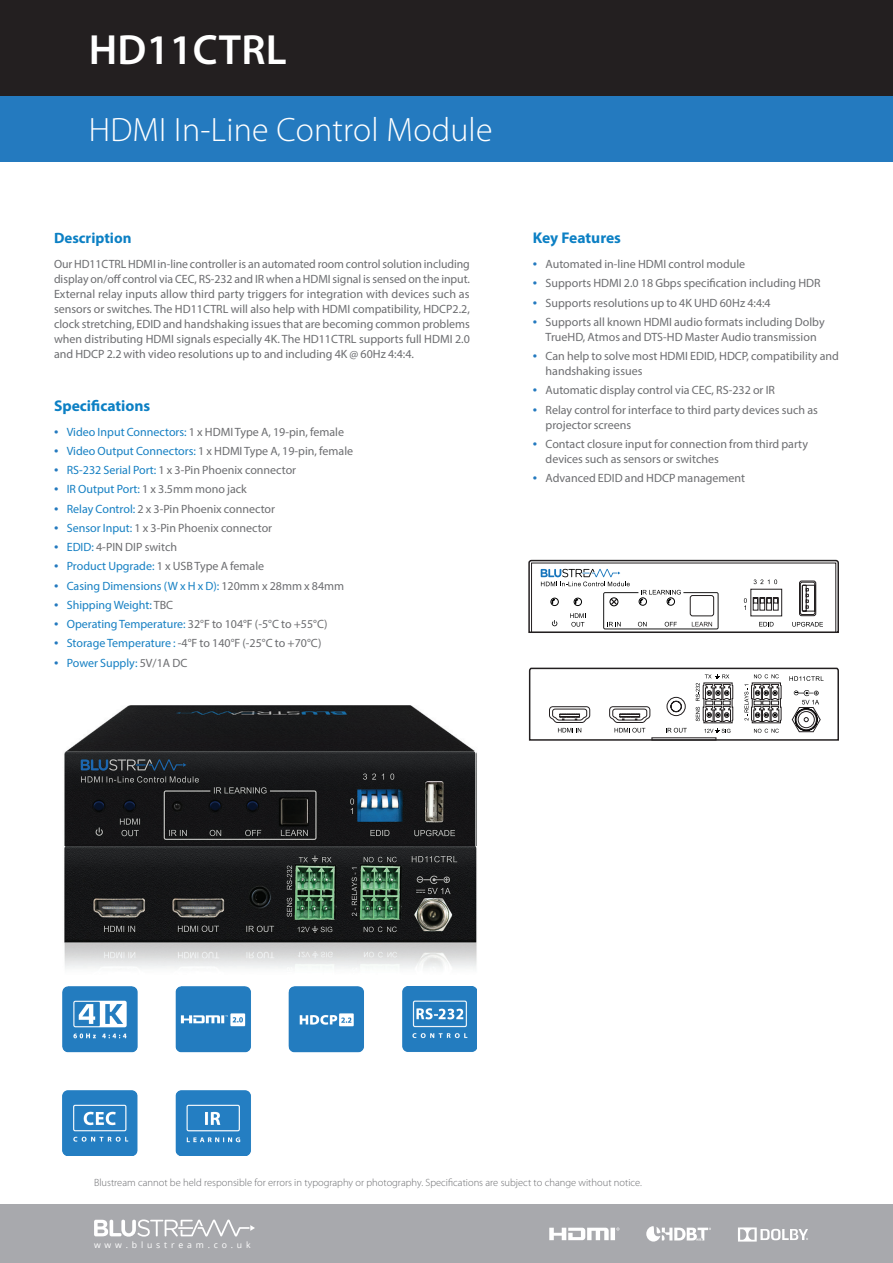
<style>
.page{position:relative;width:893px;height:1263px;background:#fff}
.page>*{position:absolute;margin:0;border:0;box-sizing:border-box;transform-origin:0 0}
.t1{font:600 42.45px "Myriad Pro";letter-spacing:.005em;color:#fff}
.t2{font:300 33.9px "Myriad Pro";letter-spacing:.005em;color:#fff}
.t3{font:700 15.6px "Myriad Pro";color:#0c80c4}
.t4{font:700 15px "Myriad Pro";color:#0c80c4}
.t5{font:12px/15px "Myriad Pro";color:#6c6d70}
.t6{font:12px "Myriad Pro";color:#1680c3}
.t7{font:300 10.5px "Myriad Pro";color:#6c6d70}
.t8{font:8.7px "Open Sans";letter-spacing:.44em;color:#fff}
.s1{font-size:15.6px;color:#247abf}
.s2{color:#1680c3}
.s3{color:#6c6d70}
</style>
<div class="page">
<div style="left:0;top:0;width:893px;height:96px;background:#231f20"></div>
<div style="left:0;top:96px;width:893px;height:66px;background:#247abf"></div>
<div style="left:0;top:1205px;width:893px;height:58px;background:#a8a9ad"></div>
<svg style="left:738px;top:1227px;width:70px;height:14px"></svg>
<svg style="left:646px;top:1226px;width:65px;height:15px"></svg>
<svg style="left:549px;top:1227px;width:70px;height:13px"></svg>
<svg style="left:94px;top:1219px;width:161px;height:18px"></svg>
<img style="left:62px;top:705px;width:415px;height:311px">
<img style="left:65px;top:752px;width:411px;height:190px">
<img style="left:63px;top:986px;width:413px;height:169px">
<svg style="left:528px;top:559px;width:311px;height:74px"></svg>
<svg style="left:528px;top:667px;width:311px;height:74px"></svg>
<h1 class="t1" style="left:89px;top:22px;width:200px">HD11CTRL</h1>
<h2 class="t2" style="left:89px;top:110px;width:405px">HDMI In-Line Control Module</h2>
<p class="t4" style="left:54px;top:228px;width:79px">Description</p>
<p class="t5" style="left:54px;top:256px;width:418px;text-align:justify">Our HD11CTRL HDMI in-line controller is an automated room control solution including display on/off control via CEC, RS-232 and IR when a HDMI signal is sensed on the input.<br>External relay inputs allow third party triggers for integration with devices such as sensors or switches. The HD11CTRL will also help with HDMI compatibility, HDCP2.2, clock stretching, EDID and handshaking issues that are becoming common problems when distributing HDMI signals especially 4K. The HD11CTRL supports full HDMI 2.0 and HDCP 2.2 with video resolutions up to and including 4K @ 60Hz 4:4:4.</p>
<h3 class="t3" style="left:54px;top:395px;width:98px">Specifications</h3>
<p class="t5" style="left:54px;top:424px;width:291px"><span class="s1">•</span> <span class="s2">Video Input Connectors:</span> 1 x HDMI Type A, 19-pin, female</p>
<p class="t5" style="left:54px;top:443px;width:301px"><span class="s1">•</span> <span class="s2">Video Output Connectors:</span> 1 x HDMI Type A, 19-pin, female</p>
<p class="t5" style="left:54px;top:462px;width:244px"><span class="s1">•</span> <span class="s2">RS-232 Serial Port:</span> 1 x 3-Pin Phoenix connector</p>
<p class="t5" style="left:54px;top:482px;width:194px"><span class="s1">•</span> <span class="s2">IR Output Port:</span> 1 x 3.5mm mono jack</p>
<p class="t5" style="left:54px;top:501px;width:223px"><span class="s1">•</span> <span class="s2">Relay Control:</span> 2 x 3-Pin Phoenix connector</p>
<p class="t5" style="left:54px;top:520px;width:220px"><span class="s1">•</span> <span class="s2">Sensor Input:</span> 1 x 3-Pin Phoenix connector</p>
<p class="t5" style="left:54px;top:539px;width:125px"><span class="s1">•</span> <span class="s2">EDID:</span> 4-PIN DIP switch</p>
<p class="t5" style="left:54px;top:559px;width:212px"><span class="s1">•</span> <span class="s2">Product Upgrade:</span> 1 x USB Type A female</p>
<p class="t6" style="left:54px;top:578px;width:292px"><span class="s1">•</span> Casing Dimensions (W x H x D): <span class="s3">120mm x 28mm x 84mm</span></p>
<p class="t6" style="left:54px;top:597px;width:121px"><span class="s1">•</span> Shipping Weight: <span class="s3">TBC</span></p>
<p class="t5" style="left:54px;top:616px;width:275px"><span class="s1">•</span> <span class="s2">Operating Temperature:</span> 32°F to 104°F (-5°C to +55°C)</p>
<p class="t5" style="left:54px;top:636px;width:269px"><span class="s1">•</span> <span class="s2">Storage Temperature :</span> -4°F to 140°F (-25°C to +70°C)</p>
<p class="t6" style="left:54px;top:655px;width:135px"><span class="s1">•</span> Power Supply: <span class="s3">5V/1A DC</span></p>
<h3 class="t3" style="left:533px;top:228px;width:90px">Key Features</h3>
<p class="t5" style="left:533px;top:256px;width:214px"><span class="s1">•</span> Automated in-line HDMI control module</p>
<p class="t5" style="left:533px;top:275px;width:289px"><span class="s1">•</span> Supports HDMI 2.0 18 Gbps specification including HDR</p>
<p class="t5" style="left:533px;top:295px;width:239px"><span class="s1">•</span> Supports resolutions up to 4K UHD 60Hz 4:4:4</p>
<p class="t5" style="left:533px;top:314px;width:293px;text-align:center"><span class="s1">•</span> Supports all known HDMI audio formats including Dolby<br>TrueHD, Atmos and DTS-HD Master Audio transmission</p>
<p class="t5" style="left:546px;top:348px;width:295px;text-indent:-13px"><span class="s1">•</span> Can help to solve most HDMI EDID, HDCP, compatibility and handshaking issues</p>
<p class="t5" style="left:533px;top:383px;width:244px"><span class="s1">•</span> Automatic display control via CEC, RS-232 or IR</p>
<p class="t5" style="left:546px;top:402px;width:274px;text-indent:-13px"><span class="s1">•</span> Relay control for interface to third party devices such as projector screens</p>
<p class="t5" style="left:546px;top:436px;width:264px;text-indent:-13px"><span class="s1">•</span> Contact closure input for connection from third party devices such as sensors or switches</p>
<p class="t5" style="left:533px;top:470px;width:214px"><span class="s1">•</span> Advanced EDID and HDCP management</p>
<p class="t7" style="left:94px;top:1176px;width:549px">Blustream cannot be held responsible for errors in typography or photography. Specifications are subject to change without notice.</p>
<p class="t8" style="left:94px;top:1238px;width:158px">www.blustream.co.uk</p>
</div>
